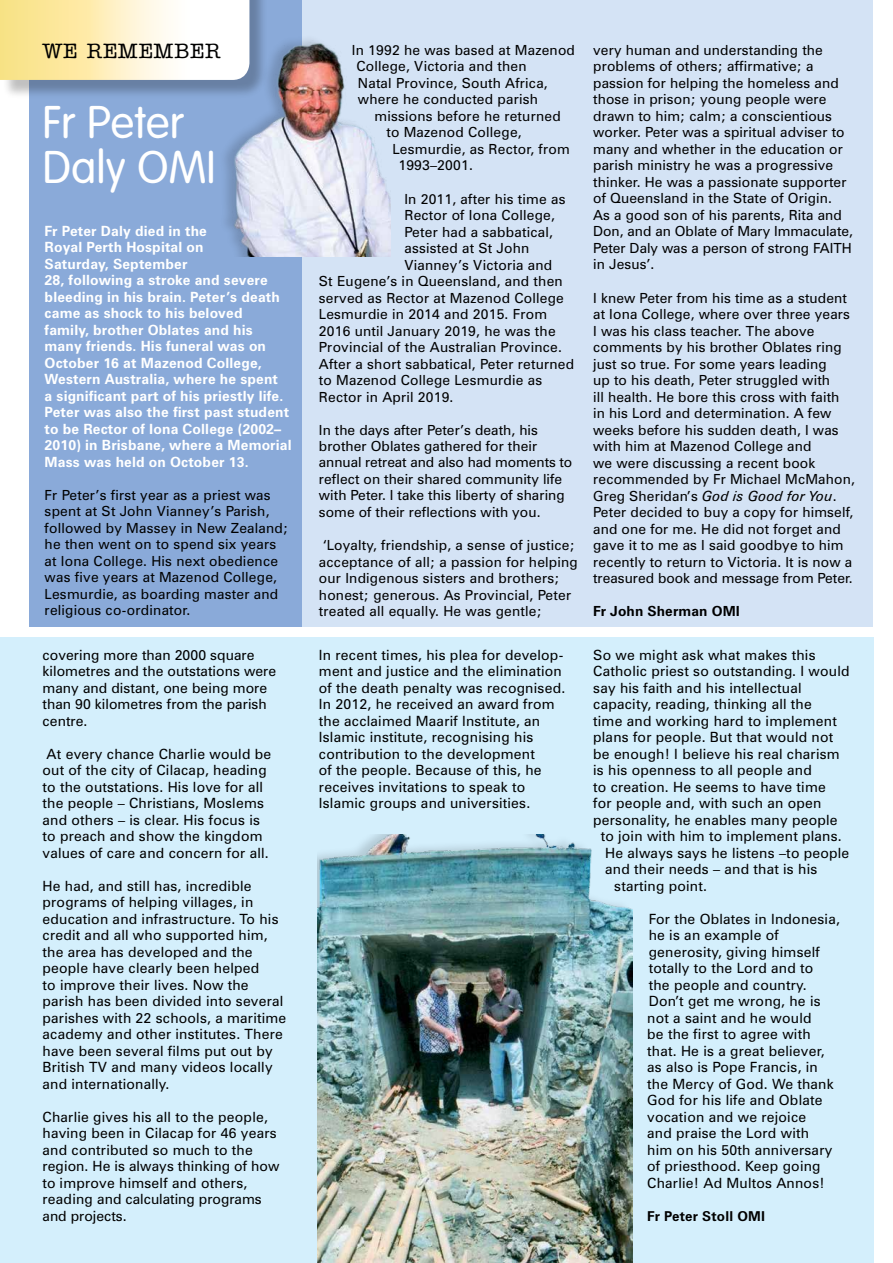
<style>
.page{position:relative;width:893px;height:1263px;background:#fff}
.page>*{position:absolute;margin:0;border:0;box-sizing:border-box;transform-origin:0 0}
.t1{font:300 45.15px/44.8px "VAG Rounded";letter-spacing:.005em;color:#fff}
.t2{font:500 21px "American Typewriter";letter-spacing:.03em;color:#000}
.t3{font:14.1px/16.5px "Zurich BT";letter-spacing:.015em;color:#000}
.t4{font:700 14.1px/16.5px "Zurich BT";letter-spacing:.01em;color:#fff}
.t5{font:13.95px/16.5px "Zurich BT";letter-spacing:.01em;color:#000}
.t6{font:700 13.95px "Zurich BT";letter-spacing:.01em;color:#000}
.t7{font:700 13.65px "Zurich BT";letter-spacing:.015em;color:#000}
.s1{font-style:italic}
</style>
<div class="page">
<div style="left:0;top:638px;width:873px;height:625px;background:#d4effc"></div>
<div style="left:33px;top:0;width:840px;height:627px;background:#d4e3f5"></div>
<div style="left:30px;top:0;width:272px;height:627px;background:#8aaad9"></div>
<div style="left:2px;top:0;width:266px;height:99px;background:#000;opacity:.25"></div>
<svg style="left:0;top:0;width:249px;height:80px;background:#fdf1c6"></svg>
<div style="left:218px;top:34px;width:173px;height:222px;background:#000;opacity:.15"></div>
<img style="left:226px;top:22px;width:165px;height:234px">
<img style="left:318px;top:834px;width:314px;height:429px">
<h2 class="t2" style="left:43px;top:39px;width:164px">WE REMEMBER</h2>
<h1 class="t1" style="left:43px;top:101px;width:175px">Fr Peter<br>Daly OMI</h1>
<p class="t4" style="left:45px;top:222px;width:249px">Fr Peter Daly died in the<br>Royal Perth Hospital on<br>Saturday, September<br>28, following a stroke and severe bleeding in his brain. Peter’s death came as shock to his beloved<br>family, brother Oblates and his many friends. His funeral was on<br>October 16 at Mazenod College,<br>Western Australia, where he spent<br>a significant part of his priestly life.<br>Peter was also the first past student to be Rector of Iona College (2002–<br>2010) in Brisbane, where a Memorial<br>Mass was held on October 13.</p>
<p class="t5" style="left:45px;top:486px;width:245px">Fr Peter’s first year as a priest was spent at St John Vianney’s Parish, followed by Massey in New Zealand; he then went on to spend six years at Iona College. His next obedience was five years at Mazenod College, Lesmurdie, as boarding master and religious co-ordinator.</p>
<p class="t3" style="left:43px;top:646px;width:235px">covering more than 2000 square kilometres and the outstations were many and distant, one being more than 90 kilometres from the parish centre.</p>
<p class="t3" style="left:43px;top:745px;width:230px">At every chance Charlie would be out of the city of Cilacap, heading to the outstations. His love for all the people – Christians, Moslems and others – is clear. His focus is to preach and show the kingdom values of care and concern for all.</p>
<p class="t3" style="left:43px;top:877px;width:245px">He had, and still has, incredible programs of helping villages, in education and infrastructure. To his credit and all who supported him, the area has developed and the people have clearly been helped<br>to improve their lives. Now the parish has been divided into several parishes with 22 schools, a maritime academy and other institutes. There have been several films put out by<br>British TV and many videos locally and internationally.</p>
<p class="t3" style="left:43px;top:1108px;width:238px">Charlie gives his all to the people, having been in Cilacap for 46 years and contributed so much to the region. He is always thinking of how to improve himself and others, reading and calculating programs and projects.</p>
<p class="t5" style="left:356px;top:42px;width:220px;text-indent:-5px">In 1992 he was based at Mazenod<br>College, Victoria and then<br>Natal Province, South Africa, where he conducted parish</p>
<p class="t5" style="left:374px;top:108px;width:188px">missions before he returned</p>
<p class="t5" style="left:386px;top:124px;width:137px">to Mazenod College,</p>
<p class="t5" style="left:392px;top:141px;width:179px">Lesmurdie, as Rector, from</p>
<p class="t5" style="left:398px;top:157px;width:76px">1993–2001.</p>
<p class="t5" style="left:404px;top:190px;width:163px">In 2011, after his time as</p>
<p class="t5" style="left:404px;top:207px;width:152px">Rector of Iona College,</p>
<p class="t5" style="left:404px;top:223px;width:150px">Peter had a sabbatical,</p>
<p class="t5" style="left:404px;top:240px;width:126px">assisted at St John</p>
<p class="t5" style="left:404px;top:256px;width:149px">Vianney’s Victoria and</p>
<p class="t5" style="left:319px;top:273px;width:245px">St Eugene’s in Queensland, and then</p>
<p class="t5" style="left:319px;top:289px;width:246px">served as Rector at Mazenod College</p>
<p class="t5" style="left:319px;top:306px;width:230px">Lesmurdie in 2014 and 2015. From</p>
<p class="t5" style="left:319px;top:322px;width:238px">2016 until January 2019, he was the</p>
<p class="t5" style="left:319px;top:339px;width:245px">Provincial of the Australian Province.</p>
<p class="t5" style="left:319px;top:355px;width:257px">After a short sabbatical, Peter returned</p>
<p class="t5" style="left:319px;top:372px;width:225px">to Mazenod College Lesmurdie as</p>
<p class="t5" style="left:319px;top:388px;width:136px">Rector in April 2019.</p>
<p class="t5" style="left:319px;top:421px;width:255px">In the days after Peter’s death, his brother Oblates gathered for their annual retreat and also had moments to reflect on their shared community life with Peter. I take this liberty of sharing some of their reflections with you.</p>
<p class="t5" style="left:319px;top:537px;width:260px">‘Loyalty, friendship, a sense of justice; acceptance of all; a passion for helping our Indigenous sisters and brothers; honest; generous. As Provincial, Peter treated all equally. He was gentle;</p>
<p class="t5" style="left:593px;top:42px;width:261px">very human and understanding the problems of others; affirmative; a passion for helping the homeless and those in prison; young people were drawn to him; calm; a conscientious worker. Peter was a spiritual adviser to many and whether in the education or parish ministry he was a progressive thinker. He was a passionate supporter of Queensland in the State of Origin.<br>As a good son of his parents, Rita and Don, and an Oblate of Mary Immaculate, Peter Daly was a person of strong FAITH in Jesus’.</p>
<p class="t5" style="left:593px;top:289px;width:263px">I knew Peter from his time as a student at Iona College, where over three years I was his class teacher. The above comments by his brother Oblates ring just so true. For some years leading<br>up to his death, Peter struggled with<br>ill health. He bore this cross with faith<br>in his Lord and determination. A few weeks before his sudden death, I was with him at Mazenod College and<br>we were discussing a recent book recommended by Fr Michael McMahon, Greg Sheridan’s <span class="s1">God is Good for You</span>.<br>Peter decided to buy a copy for himself, and one for me. He did not forget and gave it to me as I said goodbye to him recently to return to Victoria. It is now a treasured book and message from Peter.</p>
<p class="t6" style="left:593px;top:603px;width:148px">Fr John Sherman OMI</p>
<p class="t3" style="left:319px;top:646px;width:248px">In recent times, his plea for develop&shy;ment and justice and the elimination of the death penalty was recognised.<br>In 2012, he received an award from the acclaimed Maarif Institute, an Islamic institute, recognising his contribution to the development<br>of the people. Because of this, he receives invitations to speak to Islamic groups and universities.</p>
<p class="t3" style="left:593px;top:646px;width:224px">So we might ask what makes this</p>
<p class="t3" style="left:593px;top:663px;width:258px">Catholic priest so outstanding. I would</p>
<p class="t3" style="left:593px;top:679px;width:210px">say his faith and his intellectual</p>
<p class="t3" style="left:593px;top:696px;width:220px">capacity, reading, thinking all the</p>
<p class="t3" style="left:593px;top:712px;width:245px">time and working hard to implement</p>
<p class="t3" style="left:593px;top:729px;width:242px">plans for people. But that would not</p>
<p class="t3" style="left:593px;top:745px;width:248px">be enough! I believe his real charism</p>
<p class="t3" style="left:593px;top:762px;width:220px">is his openness to all people and</p>
<p class="t3" style="left:593px;top:778px;width:234px">to creation. He seems to have time</p>
<p class="t3" style="left:593px;top:795px;width:230px">for people and, with such an open</p>
<p class="t3" style="left:593px;top:811px;width:246px">personality, he enables many people</p>
<p class="t3" style="left:601px;top:828px;width:243px">to join with him to implement plans.</p>
<p class="t3" style="left:605px;top:844px;width:246px">He always says he listens –to people</p>
<p class="t3" style="left:605px;top:861px;width:214px">and their needs – and that is his</p>
<p class="t3" style="left:614px;top:877px;width:94px">starting point.</p>
<p class="t3" style="left:647px;top:910px;width:194px">For the Oblates in Indonesia, he is an example of generosity, giving himself totally to the Lord and to<br>the people and country.<br>Don’t get me wrong, he is not a saint and he would<br>be the first to agree with that. He is a great believer, as also is Pope Francis, in the Mercy of God. We thank<br>God for his life and Oblate vocation and we rejoice<br>and praise the Lord with<br>him on his 50th anniversary of priesthood. Keep going<br>Charlie! Ad Multos Annos!</p>
<p class="t7" style="left:647px;top:1207px;width:119px">Fr Peter Stoll OMI</p>
</div>
